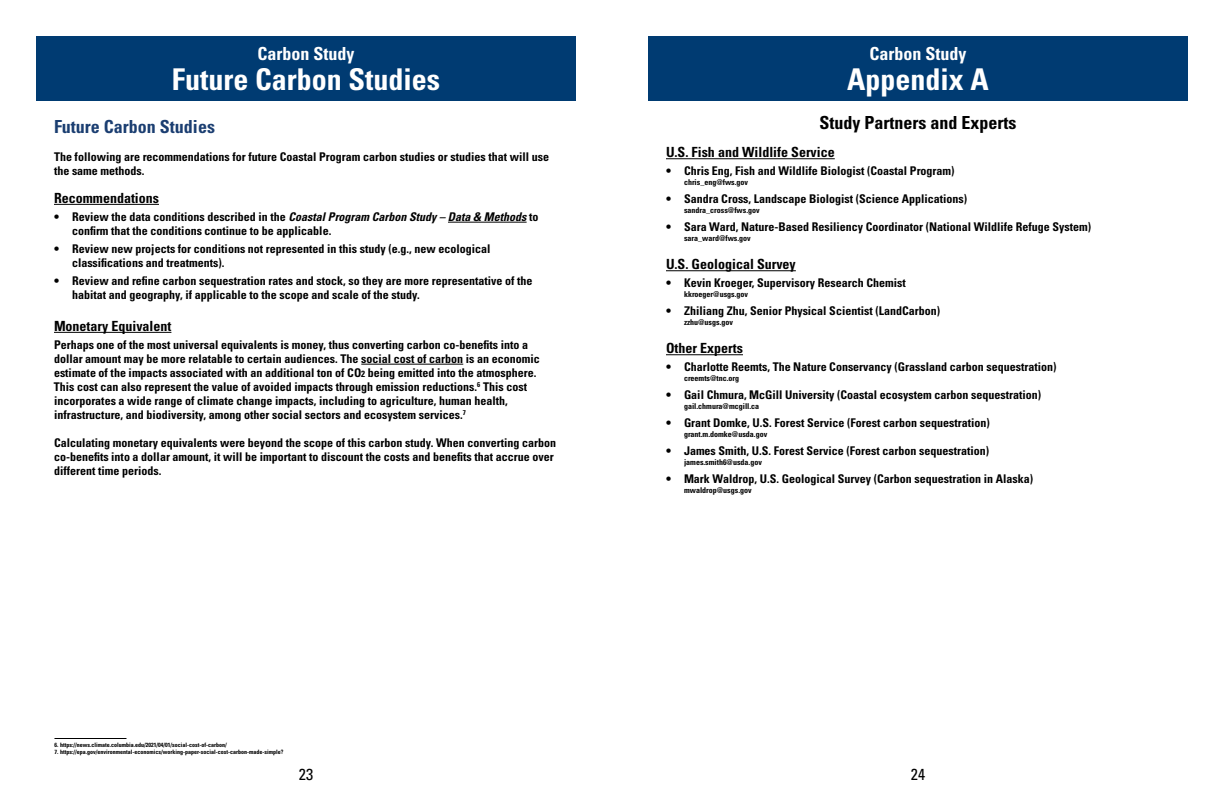
<style>
.page{position:relative;width:1224px;height:792px;background:#fff}
.page>*{position:absolute;margin:0;border:0;box-sizing:border-box;transform-origin:0 0}
.t1{font:700 condensed 30px "Univers";color:#fff}
.t2{font:700 condensed 18px "Univers";color:#000}
.t3{font:700 condensed 18px "Univers";color:#fff}
.t4{font:700 condensed 18px "Univers";color:#1b3e71}
.t5{font:condensed 16px "Univers";color:#000}
.t6{font:700 condensed 14px "Univers";color:#000}
.t7{font:700 condensed 12px/14px "Univers";color:#000}
.t8{font:700 condensed 8px "Univers";color:#000}
.t9{font:700 condensed 6px "Univers";color:#000}
.s1{font-style:italic}
.s2{font-size:9px}
</style>
<div class="page">
<div style="left:36px;top:36px;width:540px;height:65px;background:#003b72"></div>
<hr style="left:54px;top:738px;width:72px;height:1px;background:#000">
<div style="left:648px;top:36px;width:540px;height:65px;background:#003b72"></div>
<hr style="left:666px;top:158px;width:169px;height:1px;background:#000">
<hr style="left:666px;top:270px;width:130px;height:1px;background:#000">
<hr style="left:666px;top:354px;width:77px;height:1px;background:#000">
<hr style="left:54px;top:204px;width:105px;height:1px;background:#000">
<hr style="left:448px;top:222px;width:79px;height:1px;background:#000">
<hr style="left:54px;top:332px;width:117px;height:1px;background:#000">
<hr style="left:361px;top:364px;width:102px;height:1px;background:#000">
<h2 class="t3" style="left:258px;top:43px;width:99px">Carbon Study</h2>
<h1 class="t1" style="left:172px;top:61px;width:270px">Future Carbon Studies</h1>
<p class="t4" style="left:54px;top:116px;width:162px">Future Carbon Studies</p>
<p class="t7" style="left:54px;top:150px;width:497px">The following are recommendations for future Coastal Program carbon studies or studies that will use the same methods.</p>
<p class="t6" style="left:54px;top:189px;width:106px">Recommendations</p>
<p class="t7" style="left:72px;top:210px;width:468px;text-indent:-18px">• Review the data conditions described in the <span class="s1">Coastal Program Carbon Study – Data &amp; Methods</span> to confirm that the conditions continue to be applicable.</p>
<p class="t7" style="left:72px;top:242px;width:420px;text-indent:-18px">• Review new projects for conditions not represented in this study (e.g., new ecological classifications and treatments).</p>
<p class="t7" style="left:72px;top:274px;width:462px;text-indent:-18px">• Review and refine carbon sequestration rates and stock, so they are more representative of the habitat and geography, if applicable to the scope and scale of the study.</p>
<p class="t6" style="left:54px;top:317px;width:119px">Monetary Equivalent</p>
<p class="t7" style="left:54px;top:338px;width:487px">Perhaps one of the most universal equivalents is money, thus converting carbon co-benefits into a dollar amount may be more relatable to certain audiences. The social cost of carbon is an economic estimate of the impacts associated with an additional ton of CO<span class="s2">2</span> being emitted into the atmosphere.<br>This cost can also represent the value of avoided impacts through emission reductions.<sup>6</sup> This cost incorporates a wide range of climate change impacts, including to agriculture, human health, infrastructure, and biodiversity, among other social sectors and ecosystem services.<sup>7</sup></p>
<p class="t7" style="left:54px;top:436px;width:504px">Calculating monetary equivalents were beyond the scope of this carbon study. When converting carbon co-benefits into a dollar amount, it will be important to discount the costs and benefits that accrue over different time periods.</p>
<p class="t9" style="left:54px;top:741px;width:174px">6. https://news.climate.columbia.edu/2021/04/01/social-cost-of-carbon/</p>
<p class="t9" style="left:54px;top:749px;width:230px">7. https://epa.gov/environmental-economics/working-paper-social-cost-carbon-made-simple?</p>
<p class="t3" style="left:870px;top:43px;width:99px">Carbon Study</p>
<p class="t1" style="left:847px;top:61px;width:143px">Appendix A</p>
<p class="t2" style="left:820px;top:112px;width:198px">Study Partners and Experts</p>
<p class="t6" style="left:666px;top:144px;width:170px">U.S. Fish and Wildlife Service</p>
<p class="t7" style="left:666px;top:164px;width:290px">• Chris Eng, Fish and Wildlife Biologist (Coastal Program)</p>
<p class="t8" style="left:684px;top:178px;width:66px">chris_eng@fws.gov</p>
<p class="t7" style="left:666px;top:192px;width:303px">• Sandra Cross, Landscape Biologist (Science Applications)</p>
<p class="t8" style="left:684px;top:206px;width:77px">sandra_cross@fws.gov</p>
<p class="t7" style="left:666px;top:220px;width:427px">• Sara Ward, Nature-Based Resiliency Coordinator (National Wildlife Refuge System)</p>
<p class="t8" style="left:684px;top:234px;width:68px">sara_ward@fws.gov</p>
<p class="t6" style="left:666px;top:256px;width:131px">U.S. Geological Survey</p>
<p class="t7" style="left:666px;top:276px;width:241px">• Kevin Kroeger, Supervisory Research Chemist</p>
<p class="t8" style="left:684px;top:290px;width:66px">kkroeger@usgs.gov</p>
<p class="t7" style="left:666px;top:304px;width:276px">• Zhiliang Zhu, Senior Physical Scientist (LandCarbon)</p>
<p class="t8" style="left:684px;top:318px;width:51px">zzhu@usgs.gov</p>
<p class="t6" style="left:666px;top:340px;width:78px">Other Experts</p>
<p class="t7" style="left:666px;top:360px;width:392px">• Charlotte Reemts, The Nature Conservancy (Grassland carbon sequestration)</p>
<p class="t8" style="left:684px;top:374px;width:57px">creemts@tnc.org</p>
<p class="t7" style="left:666px;top:388px;width:377px">• Gail Chmura, McGill University (Coastal ecosystem carbon sequestration)</p>
<p class="t8" style="left:684px;top:402px;width:77px">gail.chmura@mcgill.ca</p>
<p class="t7" style="left:666px;top:416px;width:325px">• Grant Domke, U.S. Forest Service (Forest carbon sequestration)</p>
<p class="t8" style="left:684px;top:430px;width:85px">grant.m.domke@usda.gov</p>
<p class="t7" style="left:666px;top:444px;width:325px">• James Smith, U.S. Forest Service (Forest carbon sequestration)</p>
<p class="t8" style="left:684px;top:458px;width:79px">james.smith6@usda.gov</p>
<p class="t7" style="left:666px;top:472px;width:369px">• Mark Waldrop, U.S. Geological Survey (Carbon sequestration in Alaska)</p>
<p class="t8" style="left:684px;top:486px;width:69px">mwaldrop@usgs.gov</p>
<h3 class="t5" style="left:299px;top:765px;width:16px">23</h3>
<h3 class="t5" style="left:911px;top:765px;width:16px">24</h3>
</div>
